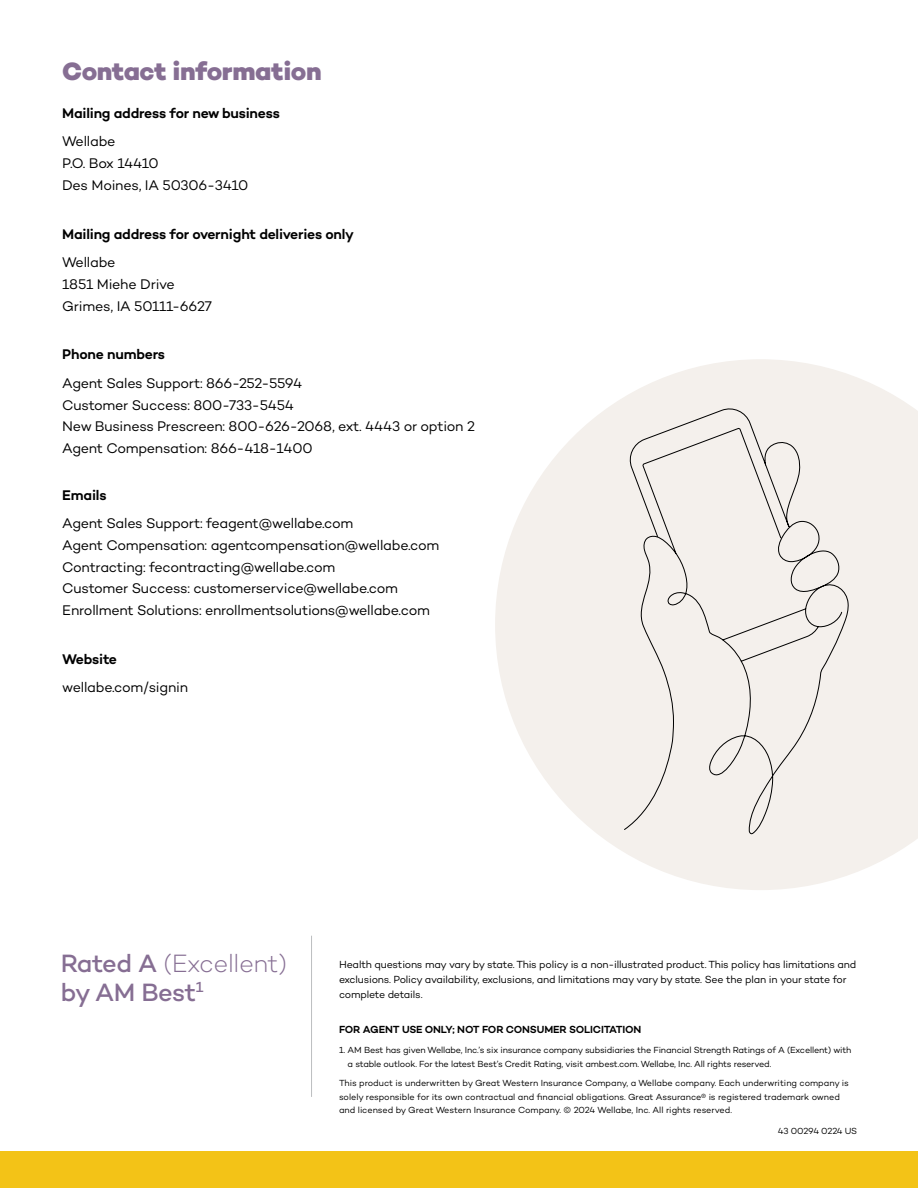
<style>
.page{position:relative;width:918px;height:1188px;background:#fff}
.page>*{position:absolute;margin:0;border:0;box-sizing:border-box;transform-origin:0 0}
.t1{font:500 25.5px/28.5px "Campton";letter-spacing:-.02em;color:#866e93}
.t2{font:800 25.5px "Campton";letter-spacing:-.015em;color:#866e93}
.t3{font:14.25px/21.8px "Campton";letter-spacing:-.015em;color:#000}
.t4{font:600 14.25px "Campton";letter-spacing:-.015em;color:#000}
.t5{font:10.5px/15px "Campton";letter-spacing:-.02em;color:#000}
.t6{font:600 10.5px "Campton";letter-spacing:-.015em;color:#000}
.t7{font:9px/13.5px "Campton";letter-spacing:-.015em;color:#000}
.s1{font-weight:300}
</style>
<div class="page">
<div style="left:0;top:1151px;width:918px;height:37px;background:#f3c317"></div>
<svg style="left:495px;top:359px;width:423px;height:516px;fill:#f4f0ec"></svg>
<hr style="left:311px;top:936px;width:1px;height:161px;background:#bcbec0">
<div style="left:623px;top:405px;width:226px;height:485px;background:#f4f0ec"></div>
<h1 class="t2" style="left:62px;top:55px;width:261px">Contact information</h1>
<h2 class="t4" style="left:62px;top:104px;width:219px">Mailing address for new business</h2>
<h2 class="t3" style="left:62px;top:130px;width:188px">Wellabe<br>P.O. Box 14410<br>Des Moines, IA 50306-3410</h2>
<h2 class="t4" style="left:62px;top:225px;width:293px">Mailing address for overnight deliveries only</h2>
<h2 class="t3" style="left:62px;top:251px;width:151px">Wellabe<br>1851 Miehe Drive<br>Grimes, IA 50111-6627</h2>
<h2 class="t4" style="left:62px;top:345px;width:104px">Phone numbers</h2>
<h2 class="t3" style="left:62px;top:372px;width:414px">Agent Sales Support: 866-252-5594<br>Customer Success: 800-733-5454<br>New Business Prescreen: 800-626-2068, ext. 4443 or option 2<br>Agent Compensation: 866-418-1400</h2>
<h2 class="t4" style="left:62px;top:486px;width:46px">Emails</h2>
<p class="t3" style="left:62px;top:512px;width:379px">Agent Sales Support: feagent@wellabe.com<br>Agent Compensation: agentcompensation@wellabe.com Contracting: fecontracting@wellabe.com<br>Customer Success: customerservice@wellabe.com Enrollment Solutions: enrollmentsolutions@wellabe.com</p>
<h2 class="t4" style="left:62px;top:650px;width:56px">Website</h2>
<h2 class="t3" style="left:62px;top:676px;width:127px">wellabe.com/signin</h2>
<h1 class="t1" style="left:61px;top:949px;width:228px">Rated A <span class="s1">(Excellent) </span>by AM Best<sup>1</sup></h1>
<p class="t5" style="left:339px;top:956px;width:519px">Health questions may vary by state. This policy is a non-illustrated product. This policy has limitations and exclusions. Policy availability, exclusions, and limitations may vary by state. See the plan in your state for complete details.</p>
<p class="t6" style="left:339px;top:1023px;width:304px">FOR AGENT USE ONLY; NOT FOR CONSUMER SOLICITATION</p>
<p class="t7" style="left:348px;top:1043px;width:505px;text-indent:-9px">1. AM Best has given Wellabe, Inc.’s six insurance company subsidiaries the Financial Strength Ratings of A (Excellent) with a stable outlook. For the latest Best’s Credit Rating, visit ambest.com. Wellabe, Inc. All rights reserved.</p>
<p class="t7" style="left:339px;top:1076px;width:511px">This product is underwritten by Great Western Insurance Company, a Wellabe company. Each underwriting company is solely responsible for its own contractual and financial obligations. Great Assurance® is registered trademark owned and licensed by Great Western Insurance Company. © 2024 Wellabe, Inc. All rights reserved.</p>
<p class="t7" style="left:778px;top:1124px;width:81px">43 00294 0224 US</p>
</div>
